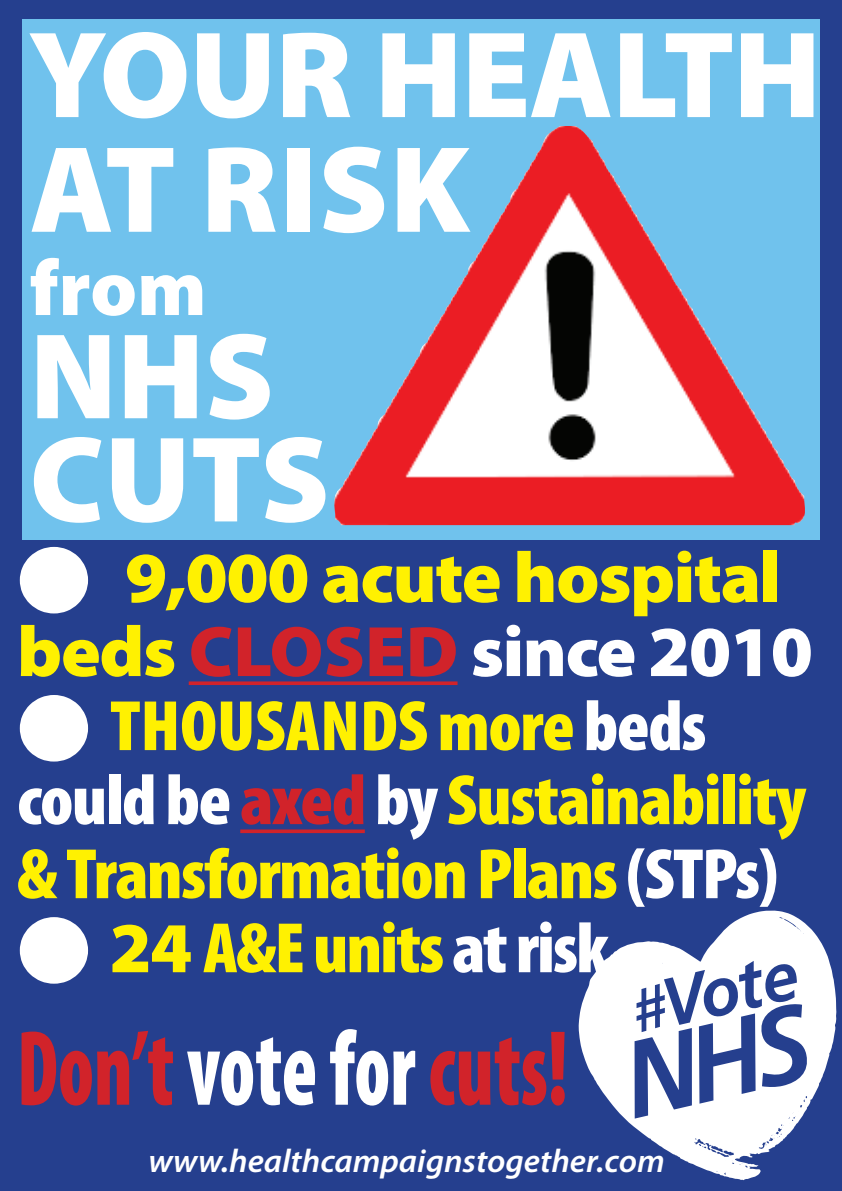
<style>
.page{position:relative;width:842px;height:1191px;background:#253f8e}
.page>*{position:absolute;margin:0;border:0;box-sizing:border-box;transform-origin:0 0}
.t1{font:900 124.2px/114.6px "Myriad Pro";letter-spacing:-.01em;color:#fff}
.t2{font:900 123.2px/103.2px "Myriad Pro";color:#fff}
.t3{font:900 condensed 108px "Myriad Pro";letter-spacing:-.005em;color:#d1232a;scale:.74 1}
.t4{font:900 79.3px "Myriad Pro";color:#fff}
.t5{font:900 condensed 72px/74px "Myriad Pro";letter-spacing:-.02em;color:#fff101}
.t6{font:900 72px/74px "Myriad Pro";letter-spacing:-.02em;color:#fff101}
.t7{font:italic 600 32.8px "Myriad Pro";color:#fff}
.s1{color:#fff}
.s2{color:#d1232a}
.s3{font-stretch:normal}
</style>
<div class="page">
<svg style="left:189px;top:681px;width:268px;height:4px"></svg>
<svg style="left:240px;top:829px;width:125px;height:4px"></svg>
<div style="left:23px;top:20px;width:797px;height:520px;background:#70c2ed"></div>
<img style="left:334px;top:126px;width:471px;height:399px">
<svg style="left:578px;top:910px;width:258px;height:270px;fill:#fff"></svg>
<svg style="left:646px;top:1002px;width:9px;height:11px"></svg>
<h1 class="t1" style="left:29px;top:13px;width:794px">YOUR HEALTH at risk</h1>
<p class="t4" style="left:30px;top:235px;width:178px">from</p>
<h2 class="t2" style="left:30px;top:320px;width:292px">NHS<br>CUTS</h2>
<p class="t6" style="left:17px;top:538px;width:797px"><span class="s1">●</span> 9,000 acute hospital beds <span class="s2">closed</span> <span class="s1">since 2010</span></p>
<p class="t5" style="left:17px;top:687px;width:791px"><span class="s1">●</span> Thousands more <span class="s1">beds could be</span> <span class="s2">axed</span> <span class="s1">by</span> Sustainability &amp; Transformation Plans <span class="s1">(STPs)</span></p>
<p class="t5" style="left:17px;top:909px;width:593px"><span class="s1">●</span> <span class="s3">24</span> A&amp;E units <span class="s1">at risk</span></p>
<h3 class="t3" style="left:17px;top:999px;width:746px">Don’t <span class="s1">vote for</span> cuts!</h3>
<p class="t7" style="left:148px;top:1140px;width:518px">www.healthcampaignstogether.com</p>
</div>
